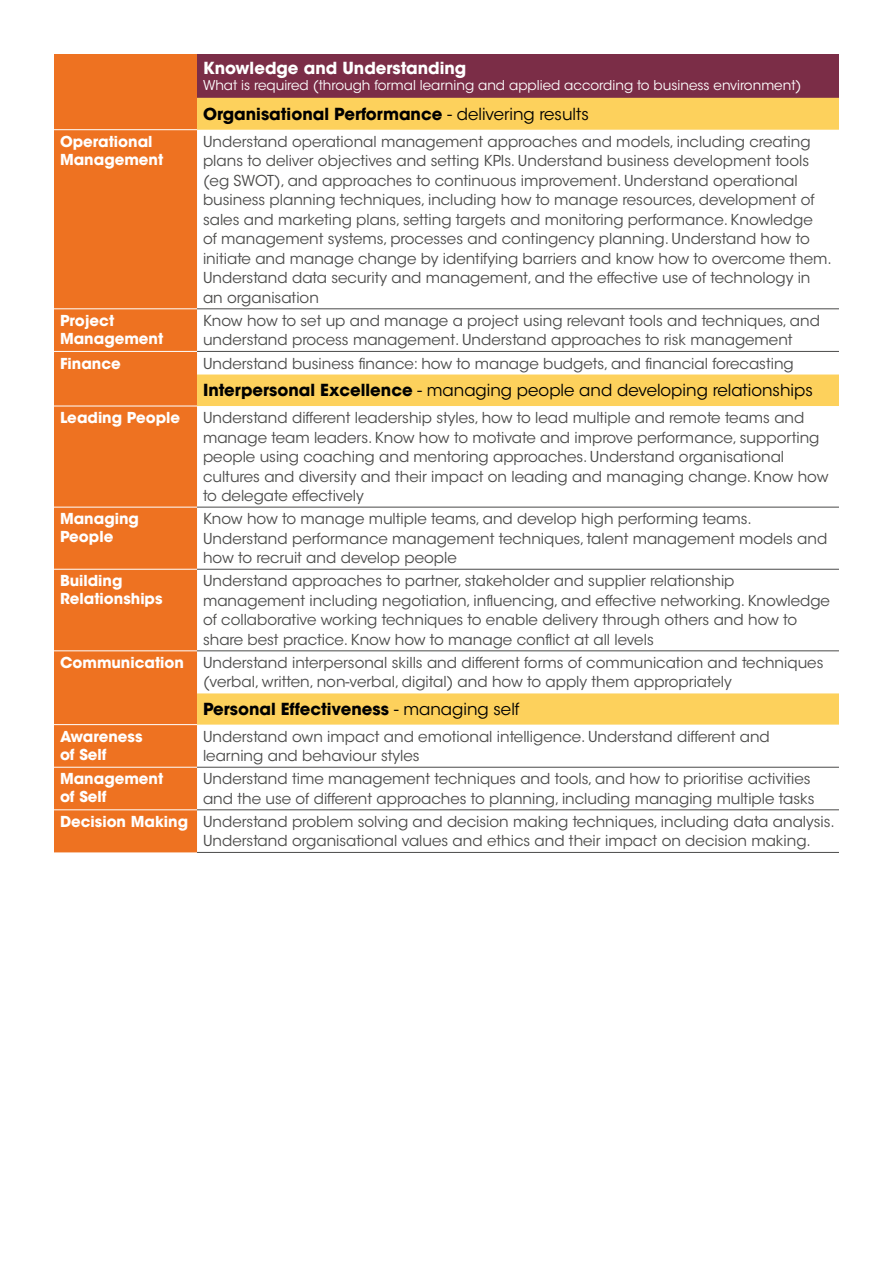
<style>
.page{position:relative;width:893px;height:1263px;background:#fff}
.page>*{position:absolute;margin:0;border:0;box-sizing:border-box;transform-origin:0 0}
.t1{font:700 16.5px "ITC Avant Garde Std";color:#000}
.t2{font:16.5px "ITC Avant Garde Std";color:#000}
.t3{font:700 16.5px "ITC Avant Garde Std";color:#fff}
.t4{font:15px/19.5px "ITC Avant Garde Std";color:#4a4a49}
.t5{font:700 15px/18px "ITC Avant Garde Std";color:#fff}
.t6{font:13.5px "ITC Avant Garde Std";color:#fff}
.s1{font-weight:400}
.s2{font-weight:700}
.s3{font-weight:700;color:#fff}
</style>
<div class="page">
<div style="left:54px;top:54px;width:143px;height:798px;background:#ee7221"></div>
<div style="left:197px;top:54px;width:642px;height:44px;background:#7b2d47"></div>
<svg style="left:197px;top:98px;width:642px;height:627px"></svg>
<hr style="left:197px;top:507px;width:642px;height:1px;background:#4a4a49">
<hr style="left:54px;top:129px;width:143px;height:1px;background:#fff">
<hr style="left:54px;top:308px;width:143px;height:1px;background:#fff">
<hr style="left:54px;top:351px;width:143px;height:1px;background:#fff">
<hr style="left:54px;top:406px;width:143px;height:1px;background:#fff">
<hr style="left:54px;top:507px;width:143px;height:1px;background:#fff">
<hr style="left:54px;top:569px;width:143px;height:1px;background:#fff">
<hr style="left:54px;top:650px;width:143px;height:1px;background:#fff">
<hr style="left:54px;top:724px;width:143px;height:1px;background:#fff">
<hr style="left:54px;top:767px;width:143px;height:1px;background:#fff">
<hr style="left:54px;top:809px;width:143px;height:1px;background:#fff">
<hr style="left:197px;top:852px;width:642px;height:1px;background:#4a4a49">
<hr style="left:197px;top:308px;width:642px;height:1px;background:#4a4a49">
<hr style="left:197px;top:351px;width:642px;height:1px;background:#4a4a49">
<hr style="left:197px;top:569px;width:642px;height:1px;background:#4a4a49">
<hr style="left:197px;top:650px;width:642px;height:1px;background:#4a4a49">
<hr style="left:197px;top:767px;width:642px;height:1px;background:#4a4a49">
<hr style="left:197px;top:809px;width:642px;height:1px;background:#4a4a49">
<p class="t3" style="left:203px;top:57px;width:265px">Knowledge and Understanding</p>
<p class="t6" style="left:203px;top:77px;width:600px">What is required (through formal learning and applied according to business environment)</p>
<p class="t1" style="left:203px;top:103px;width:387px">Organisational Performance <span class="s1">- delivering results</span></p>
<p class="t5" style="left:60px;top:132px;width:105px">Operational<br>Management</p>
<p class="t4" style="left:203px;top:132px;width:630px">Understand operational management approaches and models, including creating plans to deliver objectives and setting KPIs. Understand business development tools (eg SWOT), and approaches to continuous improvement. Understand operational business planning techniques, including how to manage resources, development of sales and marketing plans, setting targets and monitoring performance. Knowledge<br>of management systems, processes and contingency planning. Understand how to initiate and manage change by identifying barriers and know how to overcome them.<br>Understand data security and management, and the effective use of technology in an organisation</p>
<p class="t5" style="left:60px;top:311px;width:105px">Project<br>Management</p>
<p class="t4" style="left:203px;top:311px;width:618px">Know how to set up and manage a project using relevant tools and techniques, and understand process management. Understand approaches to risk management</p>
<p class="t5" style="left:60px;top:354px;width:62px">Finance</p>
<p class="t4" style="left:203px;top:354px;width:592px">Understand business finance: how to manage budgets, and financial forecasting</p>
<p class="t2" style="left:203px;top:380px;width:611px"><span class="s2">Interpersonal Excellence</span> - managing people and developing relationships</p>
<p class="t5" style="left:60px;top:408px;width:122px">Leading People</p>
<p class="t4" style="left:203px;top:408px;width:627px">Understand different leadership styles, how to lead multiple and remote teams and manage team leaders. Know how to motivate and improve performance, supporting people using coaching and mentoring approaches. Understand organisational cultures and diversity and their impact on leading and managing change. Know how to delegate effectively</p>
<p class="t5" style="left:60px;top:510px;width:80px">Managing<br>People</p>
<p class="t4" style="left:203px;top:509px;width:626px">Know how to manage multiple teams, and develop high performing teams.<br>Understand performance management techniques, talent management models and how to recruit and develop people</p>
<p class="t5" style="left:60px;top:572px;width:104px">Building<br>Relationships</p>
<p class="t4" style="left:203px;top:571px;width:628px">Understand approaches to partner, stakeholder and supplier relationship management including negotiation, influencing, and effective networking. Knowledge of collaborative working techniques to enable delivery through others and how to share best practice. Know how to manage conflict at all levels</p>
<p class="t5" style="left:60px;top:653px;width:126px">Communication</p>
<p class="t4" style="left:203px;top:653px;width:622px">Understand interpersonal skills and different forms of communication and techniques (verbal, written, non-verbal, digital) and how to apply them appropriately</p>
<p class="t1" style="left:203px;top:698px;width:318px">Personal Effectiveness <span class="s1">- managing self</span></p>
<p class="t5" style="left:60px;top:727px;width:84px">Awareness of Self</p>
<p class="t4" style="left:203px;top:727px;width:568px">Understand own impact and emotional intelligence. Understand different and learning and behaviour styles</p>
<p class="t5" style="left:60px;top:770px;width:105px">Management of Self</p>
<p class="t4" style="left:203px;top:769px;width:613px">Understand time management techniques and tools, and how to prioritise activities and the use of different approaches to planning, including managing multiple tasks</p>
<p class="t4" style="left:203px;top:812px;width:633px;text-indent:-143px"><span class="s3">Decision Making</span> Understand problem solving and decision making techniques, including data analysis.<br>Understand organisational values and ethics and their impact on decision making.</p>
</div>
